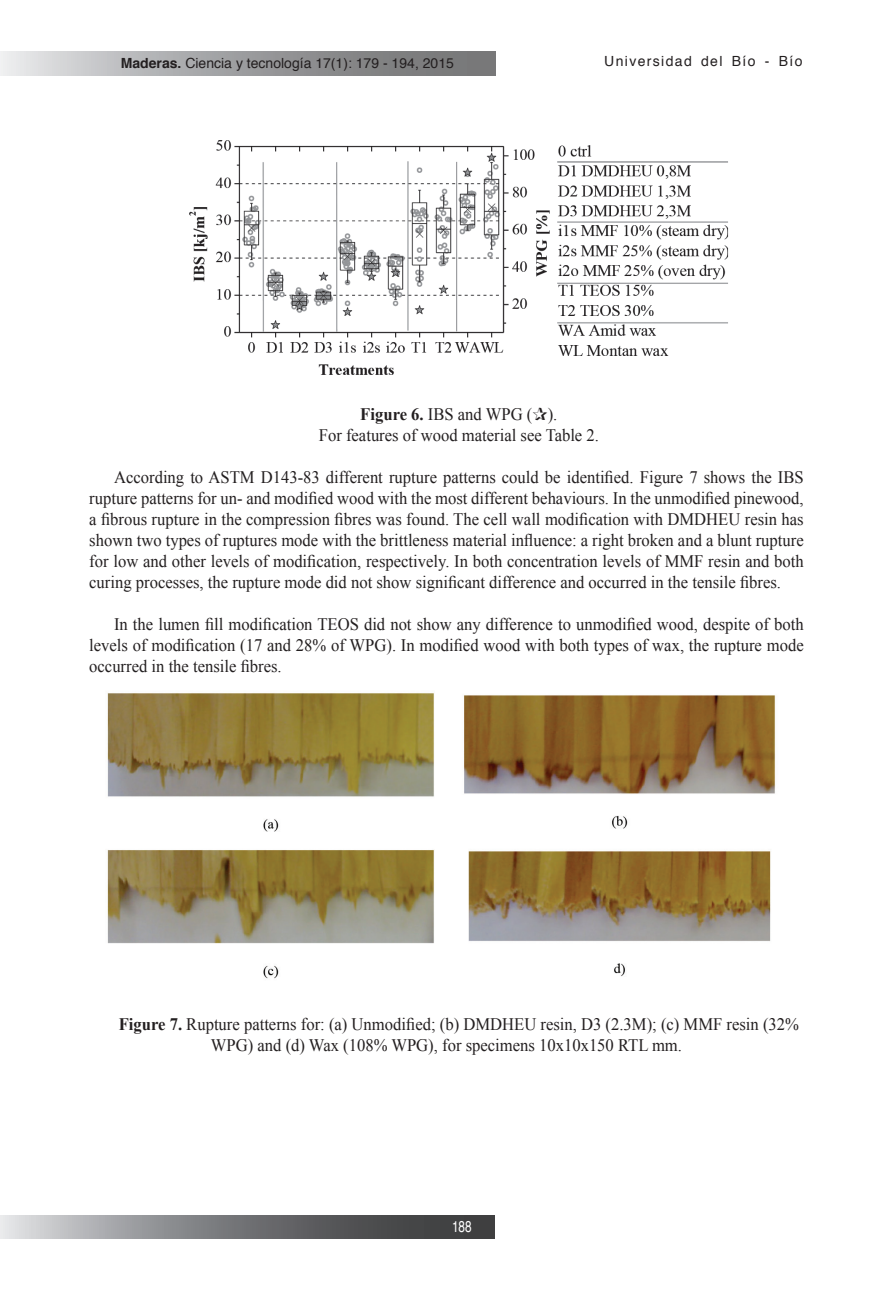
<style>
.page{position:relative;width:893px;height:1315px;background:#fff}
.page>*{position:absolute;margin:0;border:0;box-sizing:border-box;transform-origin:0 0}
.t1{font:17.5px/21px "Times New Roman";color:#231f20;text-align:justify;scale:.95 1}
.t2{font:15.75px "Helvetica";color:#fff;scale:.75 1}
.t3{font:14px "Helvetica";color:#231f20}
.t4{font:14px "Helvetica";letter-spacing:.095em;color:#231f20}
.s1{font-weight:700}
</style>
<div class="page">
<svg style="left:0;top:1215px;width:495px;height:24px;background:#7a7b7d"></svg>
<svg style="left:0;top:51px;width:495px;height:24px;background:#a2a3a4"></svg>
<img style="left:189px;top:140px;width:540px;height:235px">
<img style="left:107px;top:693px;width:669px;height:286px">
<p class="t3" style="left:121px;top:52px;width:335px"><span class="s1">Maderas.</span> Ciencia y tecnología 17(1): 179 - 194, 2015</p>
<p class="t4" style="left:604px;top:51px;width:200px">Universidad del Bío - Bío</p>
<p class="t1" style="left:319px;top:404px;width:296px;text-align:center"><span class="s1">Figure 6.</span> IBS and WPG ( ).<br>For features of wood material see Table 2.</p>
<p class="t1" style="left:89px;top:467px;width:754px;text-indent:25px">According to ASTM D143-83 different rupture patterns could be identified. Figure 7 shows the IBS rupture patterns for un- and modified wood with the most different behaviours. In the unmodified pinewood, a fibrous rupture in the compression fibres was found. The cell wall modification with DMDHEU resin has shown two types of ruptures mode with the brittleness material influence: a right broken and a blunt rupture for low and other levels of modification, respectively. In both concentration levels of MMF resin and both curing processes, the rupture mode did not show significant difference and occurred in the tensile fibres.</p>
<p class="t1" style="left:89px;top:614px;width:754px;text-indent:25px">In the lumen fill modification TEOS did not show any difference to unmodified wood, despite of both levels of modification (17 and 28% of WPG). In modified wood with both types of wax, the rupture mode occurred in the tensile fibres.</p>
<p class="t1" style="left:211px;top:1013px;width:621px;text-indent:-92px"><span class="s1">Figure 7.</span> Rupture patterns for: (a) Unmodified; (b) DMDHEU resin, D3 (2.3M); (c) MMF resin (32%<br>WPG) and (d) Wax (108% WPG), for specimens 10x10x150 RTL mm.</p>
<p class="t2" style="left:452px;top:1213px;width:28px">188</p>
</div>
